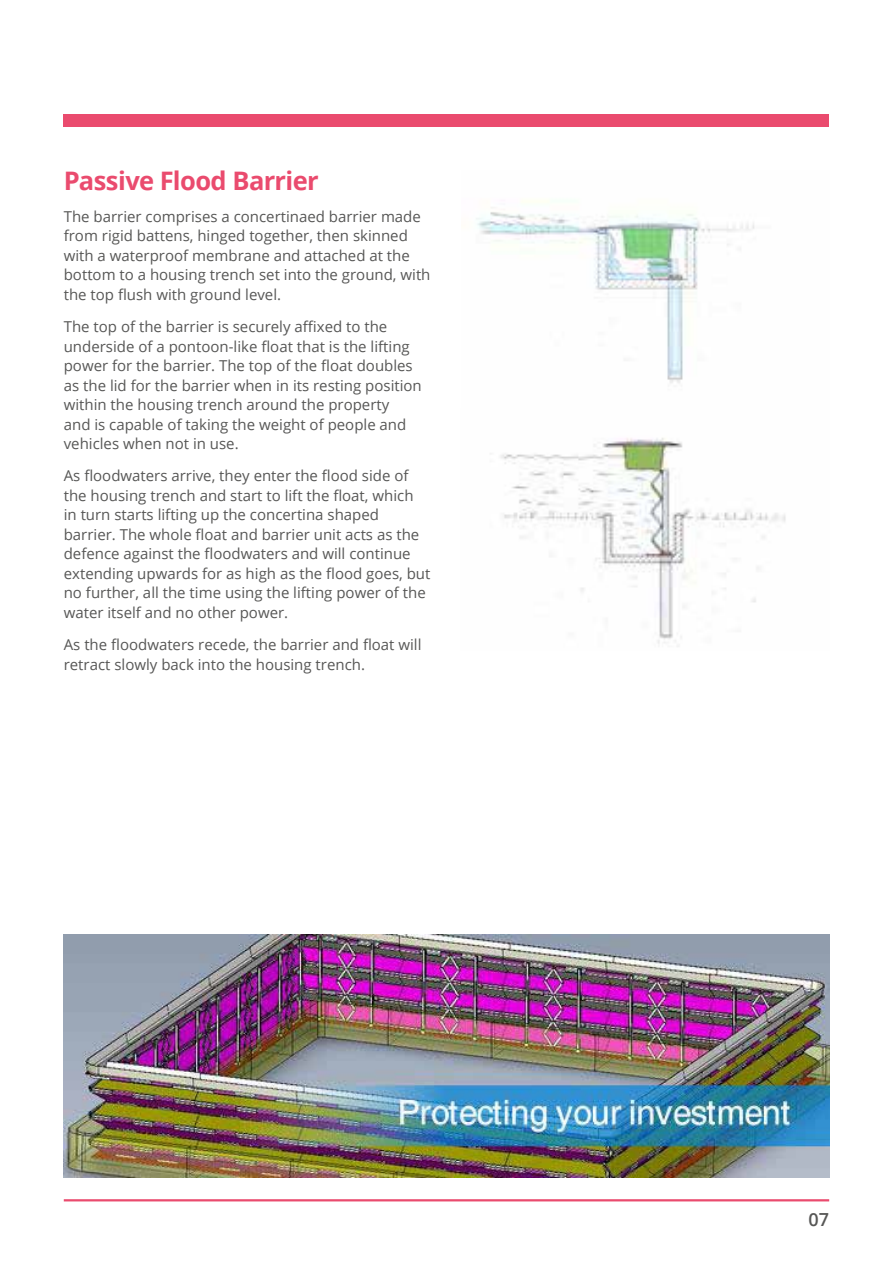
<style>
.page{position:relative;width:893px;height:1263px;background:#fff}
.page>*{position:absolute;margin:0;border:0;box-sizing:border-box;transform-origin:0 0}
.t1{font:700 25.5px "Open Sans";letter-spacing:-.025em;color:#ea4b6e}
.t2{font:600 18px "Open Sans";color:#575756}
.t3{font:15px/19.5px "Open Sans";color:#575756}
</style>
<div class="page">
<hr style="left:64px;top:1199px;width:765px;height:2px;background:#ea4b6e">
<div style="left:64px;top:115px;width:765px;height:12px;background:#ea4b6e"></div>
<img style="left:64px;top:934px;width:765px;height:244px">
<img style="left:476px;top:200px;width:310px;height:447px">
<h1 class="t1" style="left:64px;top:162px;width:257px">Passive Flood Barrier</h1>
<p class="t3" style="left:64px;top:206px;width:368px">The barrier comprises a concertinaed barrier made from rigid battens, hinged together, then skinned with a waterproof membrane and attached at the bottom to a housing trench set into the ground, with the top flush with ground level.</p>
<p class="t3" style="left:64px;top:317px;width:360px">The top of the barrier is securely affixed to the underside of a pontoon-like float that is the lifting power for the barrier. The top of the float doubles as the lid for the barrier when in its resting position within the housing trench around the property<br>and is capable of taking the weight of people and vehicles when not in use.</p>
<p class="t3" style="left:64px;top:466px;width:368px">As floodwaters arrive, they enter the flood side of the housing trench and start to lift the float, which<br>in turn starts lifting up the concertina shaped barrier. The whole float and barrier unit acts as the defence against the floodwaters and will continue extending upwards for as high as the flood goes, but no further, all the time using the lifting power of the water itself and no other power.</p>
<p class="t3" style="left:64px;top:635px;width:359px">As the floodwaters recede, the barrier and float will retract slowly back into the housing trench.</p>
<p class="t2" style="left:809px;top:1207px;width:22px">07</p>
</div>
